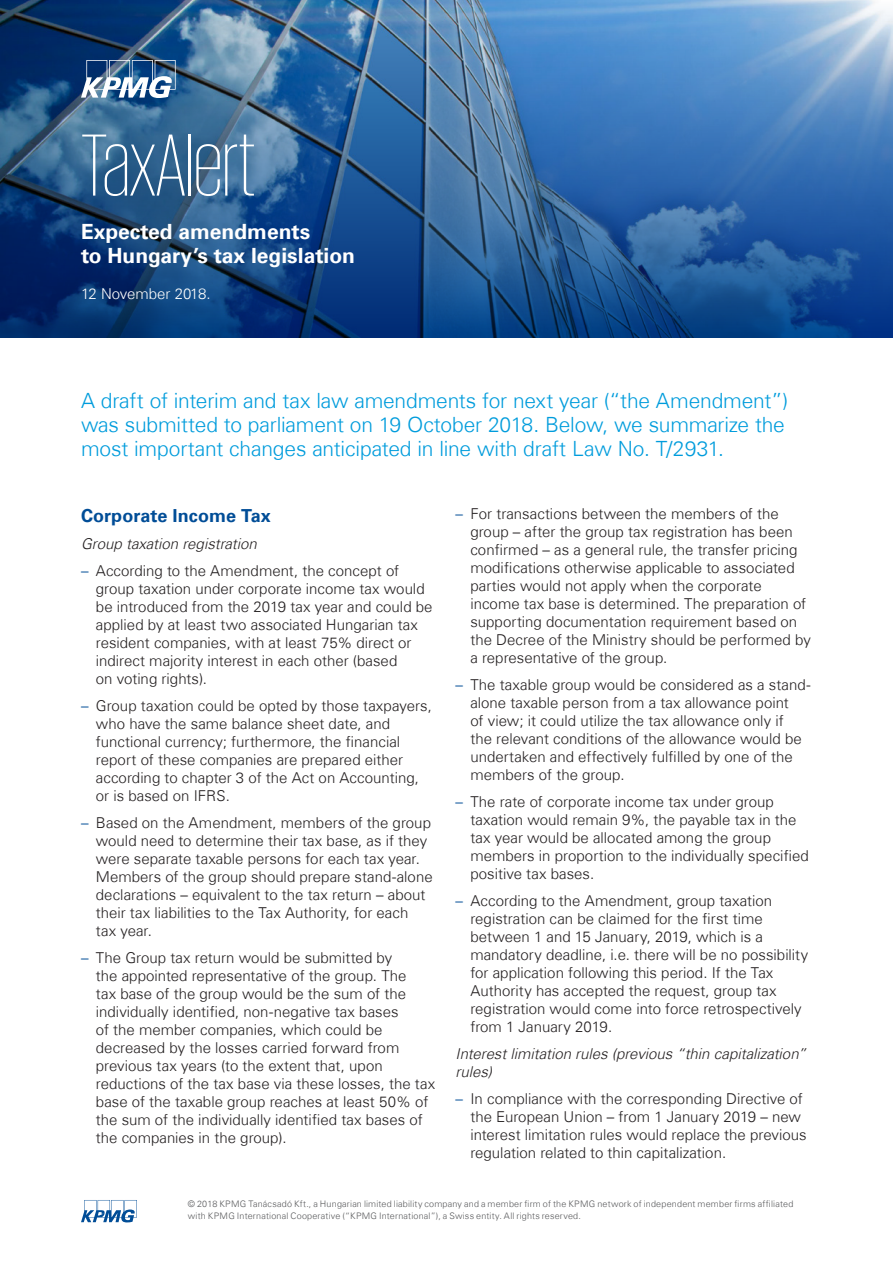
<style>
.page{position:relative;width:893px;height:1263px;background:#fff}
.page>*{position:absolute;margin:0;border:0;box-sizing:border-box;transform-origin:0 0}
.Title_60pt{font:200 90px "KPMG";color:#fff}
.Intro_16pt{font:300 21px/24px "Universfor KPMG";letter-spacing:-.01em;color:#009cdc}
.Cover_Subhead_Bold{font:700 21px/24px "Universfor KPMG";color:#fff}
.Bullets_10pt{font:700 18px "Universfor KPMG";letter-spacing:.005em;color:#014d97}
.t1{font:300 15px/18px "Universfor KPMG";color:#231f20}
.Bullets_10pt-2{font:italic 300 15px/18px "Universfor KPMG";color:#231f20}
.Cover_Subhead_Bold-2{font:300 15px "Universfor KPMG";color:#fff}
.Legal_6pt{font:300 9px/12px "Universfor KPMG";letter-spacing:.02em;color:#57585a}
.s1{color:#014d97}
</style>
<div class="page">
<img style="left:0;top:0;width:893px;height:338px">
<svg style="left:81px;top:60px;width:95px;height:38px"></svg>
<svg style="left:81px;top:1200px;width:56px;height:22px"></svg>
<p class="Title_60pt" style="left:81px;top:122px;width:176px">TaxAlert</p>
<p class="Cover_Subhead_Bold" style="left:81px;top:219px;width:275px">Expected amendments<br>to Hungary’s tax legislation</p>
<p class="Cover_Subhead_Bold-2" style="left:81px;top:284px;width:131px">12 November 2018.</p>
<p class="Intro_16pt" style="left:81px;top:389px;width:709px">A draft of interim and tax law amendments for next year (“the Amendment”) was submitted to parliament on 19 October 2018. Below, we summarize the most important changes anticipated in line with draft Law No. T/2931.</p>
<p class="t1" style="left:470px;top:505px;width:342px;text-indent:-15px"><span class="s1">–</span> For transactions between the members of the group – after the group tax registration has been confirmed – as a general rule, the transfer pricing modifications otherwise applicable to associated parties would not apply when the corporate income tax base is determined. The preparation of supporting documentation requirement based on the Decree of the Ministry should be performed by a representative of the group.</p>
<p class="t1" style="left:470px;top:676px;width:342px;text-indent:-15px"><span class="s1">–</span> The taxable group would be considered as a stand&shy;alone taxable person from a tax allowance point<br>of view; it could utilize the tax allowance only if<br>the relevant conditions of the allowance would be undertaken and effectively fulfilled by one of the members of the group.</p>
<p class="t1" style="left:470px;top:793px;width:340px;text-indent:-15px"><span class="s1">–</span> The rate of corporate income tax under group taxation would remain 9%, the payable tax in the tax year would be allocated among the group members in proportion to the individually specified positive tax bases.</p>
<p class="t1" style="left:470px;top:892px;width:339px;text-indent:-15px"><span class="s1">–</span> According to the Amendment, group taxation registration can be claimed for the first time between 1 and 15 January, 2019, which is a mandatory deadline, i.e. there will be no possibility for application following this period. If the Tax Authority has accepted the request, group tax registration would come into force retrospectively from 1 January 2019.</p>
<p class="Bullets_10pt-2" style="left:455px;top:1045px;width:352px">Interest limitation rules (previous “thin capitalization” rules)</p>
<p class="t1" style="left:470px;top:1090px;width:338px;text-indent:-15px"><span class="s1">–</span> In compliance with the corresponding Directive of the European Union – from 1 January 2019 – new interest limitation rules would replace the previous regulation related to thin capitalization.</p>
<p class="Legal_6pt" style="left:188px;top:1197px;width:607px">© 2018 KPMG Tanácsadó Kft., a Hungarian limited liability company and a member firm of the KPMG network of independent member firms affiliated with KPMG International Cooperative (“KPMG International”), a Swiss entity. All rights reserved.</p>
<p class="Bullets_10pt" style="left:81px;top:505px;width:191px">Corporate Income Tax</p>
<p class="Bullets_10pt-2" style="left:81px;top:535px;width:177px">Group taxation registration</p>
<p class="t1" style="left:96px;top:562px;width:338px;text-indent:-15px"><span class="s1">–</span> According to the Amendment, the concept of group taxation under corporate income tax would be introduced from the 2019 tax year and could be applied by at least two associated Hungarian tax resident companies, with at least 75% direct or indirect majority interest in each other (based<br>on voting rights).</p>
<p class="t1" style="left:96px;top:697px;width:338px;text-indent:-15px"><span class="s1">–</span> Group taxation could be opted by those taxpayers, who have the same balance sheet date, and functional currency; furthermore, the financial report of these companies are prepared either according to chapter 3 of the Act on Accounting, or is based on IFRS.</p>
<p class="t1" style="left:96px;top:814px;width:338px;text-indent:-15px"><span class="s1">–</span> Based on the Amendment, members of the group would need to determine their tax base, as if they were separate taxable persons for each tax year.<br>Members of the group should prepare stand-alone declarations – equivalent to the tax return – about their tax liabilities to the Tax Authority, for each<br>tax year.</p>
<p class="t1" style="left:96px;top:949px;width:341px;text-indent:-15px"><span class="s1">–</span> The Group tax return would be submitted by<br>the appointed representative of the group. The<br>tax base of the group would be the sum of the individually identified, non-negative tax bases<br>of the member companies, which could be decreased by the losses carried forward from previous tax years (to the extent that, upon reductions of the tax base via these losses, the tax base of the taxable group reaches at least 50% of the sum of the individually identified tax bases of the companies in the group).</p>
</div>
